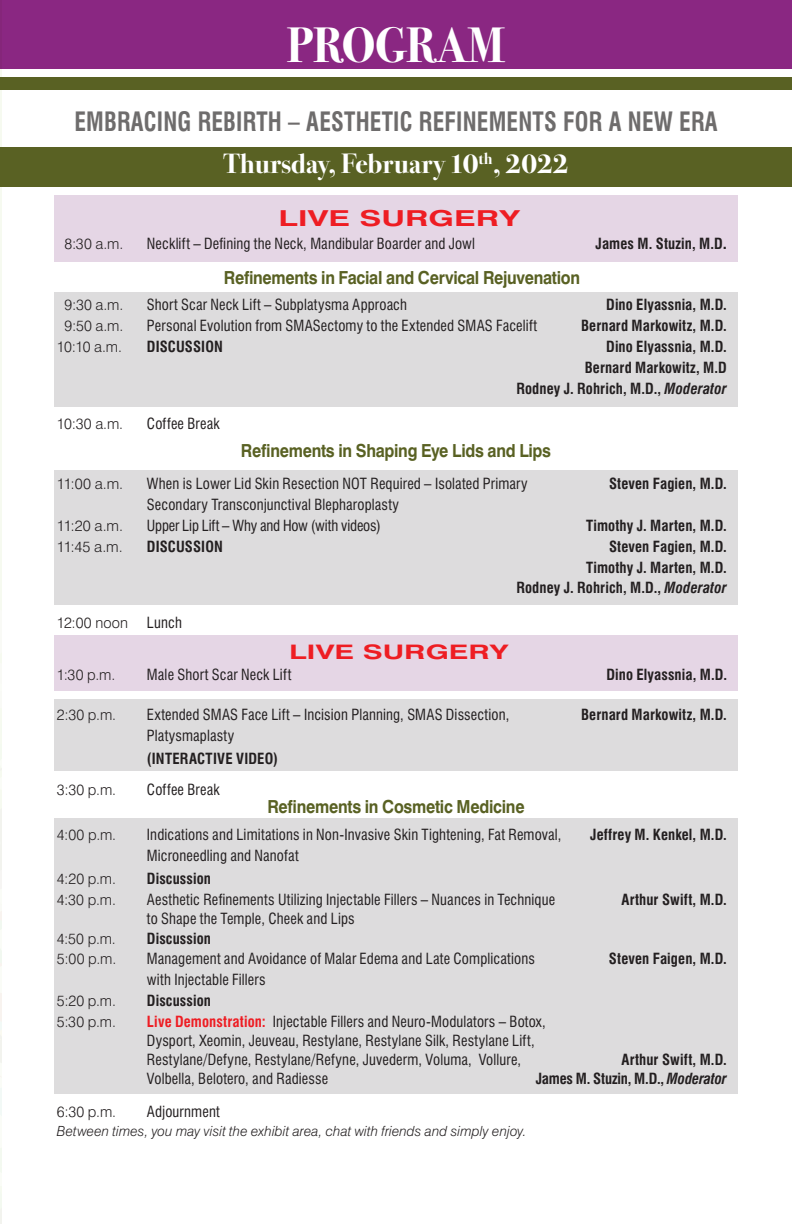
<style>
.page{position:relative;width:792px;height:1224px;background:#fff}
.page>*{position:absolute;margin:0;border:0;box-sizing:border-box;transform-origin:0 0}
.t1{font:700 50px "Bodoni Sev ITC";letter-spacing:-.01em;color:#fff;scale:.95 1}
.t2{font:700 28px "Bodoni Sev ITC";color:#fff}
.t3{font:700 condensed 26px "Swiss 721 BT";letter-spacing:.01em;color:#6e6c6c;scale:.9 1}
.t4{font:700 22px "Swiss 721 BT";color:#ee1d23;scale:1.5 1}
.t5{font:700 20px "Swiss 721 BT";color:#ee1d23;scale:1.5 1}
.t6{font:700 18px "Swiss 721 BT";letter-spacing:-.02em;color:#596123;scale:.9 1}
.t7{font:condensed 15px "Swiss 721 BT";letter-spacing:.01em;color:#231f20}
.t8{font:700 condensed 15px "Swiss 721 BT";letter-spacing:.01em;color:#231f20}
.t9{font:300 15px "Swiss 721 BT";letter-spacing:.015em;color:#231f20}
.t10{font:condensed 15px "Swiss 721 BT";letter-spacing:-.01em;color:#231f20}
.t11{font:700 condensed 15px "Swiss 721 BT";letter-spacing:-.01em;color:#231f20}
.t12{font:italic 300 14px "Swiss 721 BT";letter-spacing:.005em;color:#231f20}
.s1{font-stretch:normal}
.s2{font-style:italic}
.s3{font-weight:700;color:#ee1d23}
</style>
<div class="page">
<div style="left:54px;top:699px;width:684px;height:72px;background:#dddcdd"></div>
<hr style="left:0;top:0;width:2px;height:1224px;background:#96c641">
<svg style="left:0;top:606px;width:2px;height:618px"></svg>
<div style="left:0;top:0;width:792px;height:69px;background:#8a2782"></div>
<div style="left:0;top:78px;width:792px;height:12px;background:#596123"></div>
<div style="left:0;top:147px;width:792px;height:39px;background:#596123"></div>
<div style="left:54px;top:818px;width:684px;height:276px;background:#dddcdd"></div>
<div style="left:54px;top:635px;width:684px;height:55px;background:#e5d6e5"></div>
<div style="left:54px;top:292px;width:684px;height:114px;background:#dddcdd"></div>
<div style="left:54px;top:470px;width:684px;height:135px;background:#dddcdd"></div>
<div style="left:54px;top:196px;width:684px;height:66px;background:#e5d6e5"></div>
<p class="t1" style="left:287px;top:16px;width:231px">PROGRAM</p>
<p class="t3" style="left:74px;top:106px;width:716px">EMBRACING REBIRTH – AESTHETIC REFINEMENTS FOR A NEW ERA</p>
<p class="t2" style="left:223px;top:147px;width:347px">Thursday, February 10<sup>th</sup>, 2022</p>
<p class="t4" style="left:279px;top:204px;width:162px">LIVE SURGERY</p>
<p class="t9" style="left:64px;top:234px;width:60px">8:30 a.m.</p>
<p class="t7" style="left:147px;top:234px;width:330px">Necklift – Defining the Neck, Mandibular Boarder and Jowl</p>
<p class="t8" style="left:596px;top:234px;width:133px">James M. Stuzin, M.D<span class="s1">.</span></p>
<p class="t6" style="left:224px;top:267px;width:397px">Refinements in Facial and Cervical Rejuvenation</p>
<p class="t9" style="left:64px;top:295px;width:60px">9:30 a.m.</p>
<p class="t7" style="left:147px;top:295px;width:262px">Short Scar Neck Lift – Subplatysma Approach</p>
<p class="t8" style="left:606px;top:295px;width:122px">Dino Elyassnia, M.D.</p>
<p class="t9" style="left:64px;top:316px;width:60px">9:50 a.m.</p>
<p class="t7" style="left:147px;top:316px;width:392px">Personal Evolution from SMASectomy to the Extended SMAS Facelift</p>
<p class="t8" style="left:581px;top:316px;width:147px">Bernard Markowitz, M.D.</p>
<p class="t9" style="left:57px;top:337px;width:67px">10:10 a.m.</p>
<p class="t8" style="left:147px;top:337px;width:77px">DISCUSSION</p>
<p class="t8" style="left:606px;top:337px;width:122px">Dino Elyassnia, M.D.</p>
<p class="t8" style="left:585px;top:358px;width:144px">Bernard Markowitz, M.D</p>
<p class="t8" style="left:516px;top:379px;width:212px">Rodney J. Rohrich, M.D., <span class="s2">Moderator</span></p>
<p class="t9" style="left:57px;top:414px;width:68px">10:30 a.m.</p>
<p class="t7" style="left:147px;top:414px;width:74px">Coffee Break</p>
<p class="t6" style="left:241px;top:440px;width:346px">Refinements in Shaping Eye Lids and Lips</p>
<p class="t9" style="left:57px;top:474px;width:68px">11:00 a.m.</p>
<p class="t7" style="left:147px;top:474px;width:382px">When is Lower Lid Skin Resection NOT Required – Isolated Primary</p>
<p class="t8" style="left:609px;top:474px;width:119px">Steven Fagien, M.D.</p>
<p class="t7" style="left:147px;top:495px;width:254px">Secondary Transconjunctival Blepharoplasty</p>
<p class="t9" style="left:57px;top:516px;width:68px">11:20 a.m.</p>
<p class="t10" style="left:147px;top:516px;width:235px">Upper Lip Lift – Why and How (with videos)</p>
<p class="t8" style="left:586px;top:516px;width:142px">Timothy J. Marten, M.D.</p>
<p class="t9" style="left:57px;top:537px;width:67px">11:45 a.m.</p>
<p class="t8" style="left:147px;top:537px;width:77px">DISCUSSION</p>
<p class="t8" style="left:609px;top:537px;width:119px">Steven Fagien, M.D.</p>
<p class="t8" style="left:586px;top:558px;width:142px">Timothy J. Marten, M.D.</p>
<p class="t8" style="left:516px;top:578px;width:212px">Rodney J. Rohrich, M.D., <span class="s2">Moderator</span></p>
<p class="t9" style="left:57px;top:613px;width:73px">12:00 noon</p>
<p class="t7" style="left:147px;top:613px;width:36px">Lunch</p>
<p class="t5" style="left:289px;top:640px;width:148px">LIVE SURGERY</p>
<p class="t9" style="left:57px;top:665px;width:60px">1:30 p.m.</p>
<p class="t7" style="left:147px;top:665px;width:146px">Male Short Scar Neck Lift</p>
<p class="t8" style="left:606px;top:665px;width:122px">Dino Elyassnia, M.D.</p>
<p class="t9" style="left:57px;top:705px;width:61px">2:30 p.m.</p>
<p class="t7" style="left:147px;top:705px;width:364px">Extended SMAS Face Lift – Incision Planning, SMAS Dissection,</p>
<p class="t8" style="left:581px;top:705px;width:147px">Bernard Markowitz, M.D.</p>
<p class="t7" style="left:147px;top:726px;width:89px">Platysmaplasty</p>
<p class="t8" style="left:147px;top:749px;width:132px">(INTERACTIVE VIDEO)</p>
<p class="t9" style="left:57px;top:780px;width:61px">3:30 p.m.</p>
<p class="t7" style="left:147px;top:780px;width:74px">Coffee Break</p>
<p class="t9" style="left:57px;top:825px;width:61px">4:00 p.m.</p>
<p class="t7" style="left:147px;top:825px;width:416px">Indications and Limitations in Non-Invasive Skin Tightening, Fat Removal,</p>
<p class="t8" style="left:590px;top:825px;width:138px">Jeffrey M. Kenkel, M.D.</p>
<p class="t7" style="left:147px;top:846px;width:153px">Microneedling and Nanofat</p>
<p class="t9" style="left:57px;top:869px;width:61px">4:20 p.m.</p>
<p class="t8" style="left:147px;top:869px;width:66px">Discussion</p>
<p class="t9" style="left:57px;top:890px;width:60px">4:30 p.m.</p>
<p class="t7" style="left:147px;top:890px;width:410px">Aesthetic Refinements Utilizing Injectable Fillers – Nuances in Technique</p>
<p class="t8" style="left:621px;top:890px;width:107px">Arthur Swift, M.D.</p>
<p class="t7" style="left:147px;top:909px;width:209px">to Shape the Temple, Cheek and Lips</p>
<p class="t9" style="left:57px;top:929px;width:60px">4:50 p.m.</p>
<p class="t8" style="left:147px;top:929px;width:66px">Discussion</p>
<p class="t9" style="left:57px;top:949px;width:61px">5:00 p.m.</p>
<p class="t7" style="left:147px;top:949px;width:389px">Management and Avoidance of Malar Edema and Late Complications</p>
<p class="t8" style="left:609px;top:949px;width:119px">Steven Faigen, M.D.</p>
<p class="t7" style="left:147px;top:970px;width:120px">with Injectable Fillers</p>
<p class="t9" style="left:57px;top:991px;width:61px">5:20 p.m.</p>
<p class="t8" style="left:147px;top:991px;width:66px">Discussion</p>
<p class="t9" style="left:57px;top:1012px;width:61px">5:30 p.m.</p>
<p class="t7" style="left:147px;top:1012px;width:400px"><span class="s3">Live Demonstration:</span> Injectable Fillers and Neuro-Modulators – Botox,</p>
<p class="t7" style="left:147px;top:1031px;width:389px">Dysport, Xeomin, Jeuveau, Restylane, Restylane Silk, Restylane Lift,</p>
<p class="t7" style="left:147px;top:1050px;width:376px">Restylane/Defyne, Restylane/Refyne, Juvederm, Voluma, Vollure,</p>
<p class="t8" style="left:621px;top:1050px;width:107px">Arthur Swift, M.D.</p>
<p class="t7" style="left:147px;top:1069px;width:183px">Volbella, Belotero, and Radiesse</p>
<p class="t11" style="left:536px;top:1069px;width:193px">James M. Stuzin, M.D., <span class="s2">Moderator</span></p>
<p class="t9" style="left:57px;top:1102px;width:61px">6:30 p.m.</p>
<p class="t7" style="left:147px;top:1102px;width:74px">Adjournment</p>
<p class="t12" style="left:57px;top:1122px;width:471px">Between times, you may visit the exhibit area, chat with friends and simply enjoy.</p>
<p class="t6" style="left:267px;top:796px;width:287px">Refinements in Cosmetic Medicine</p>
</div>
